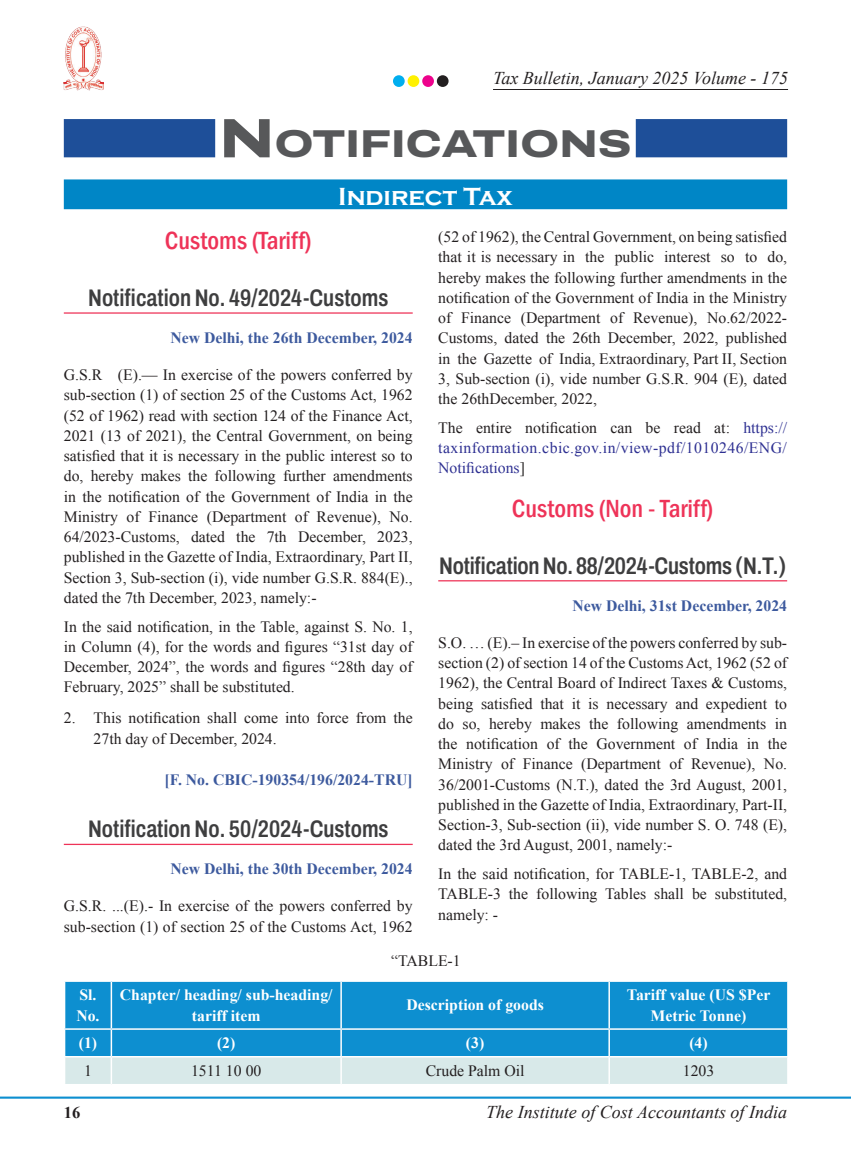
<style>
.page{position:relative;width:851px;height:1157px;background:#fff}
.page>*{position:absolute;margin:0;border:0;box-sizing:border-box;transform-origin:0 0}
.Notification___Press{font:800 38.85px "Archivo Expanded";color:#57585a}
.Heading_Style_2{font:500 condensed 25.5px "Franklin Gothic";color:#ee3358}
.Indirect___Direct{font:700 25.5px "Copperplate Gothic";color:#fff}
.Notification_Head{font:600 24px "Archivo Condensed";color:#3e3e3f}
.t1{font:italic 18px "Times New Roman";color:#231f20}
.t2{font:700 16.5px "Times New Roman";color:#231f20}
.Body{font:15.75px/20.2px "Times New Roman";color:#231f20;text-align:justify}
.Notification_Date{font:700 15.75px "Times New Roman";color:#3d5a9e}
.Table_Body{font:700 15.75px/20.2px "Times New Roman";color:#fff;text-align:center}
.Body-2{font:15.75px/20.2px "Times New Roman";letter-spacing:.025em;color:#2e3092;text-align:justify}
.Tab_Setting_1{font:15.75px/20.2px "Times New Roman";color:#231f20}
.Table_Body-2{font:15.75px "Times New Roman";color:#231f20}
.s1{font-size:55.5px}
.s2{color:#231f20}
</style>
<div class="page">
<hr style="left:0;top:1096px;width:850px;height:2px;background:#0d8fd0">
<img style="left:64px;top:26px;width:39px;height:64px">
<hr style="left:493px;top:89px;width:294px;height:1px;background:#231f20">
<div style="left:393px;top:75px;width:11px;height:12px;background:#00aeef;border-radius:50%"></div>
<div style="left:407px;top:75px;width:12px;height:12px;background:#fff101;border-radius:50%"></div>
<div style="left:422px;top:75px;width:12px;height:12px;background:#ed028c;border-radius:50%"></div>
<div style="left:437px;top:75px;width:11px;height:12px;background:#231f20;border-radius:50%"></div>
<hr style="left:64px;top:312px;width:348px;height:2px;background:#ee3358">
<hr style="left:64px;top:843px;width:348px;height:2px;background:#ee3358">
<hr style="left:438px;top:580px;width:349px;height:1px;background:#ee3358">
<div style="left:64px;top:119px;width:723px;height:38px;background:#1e4f99"></div>
<div style="left:215px;top:115px;width:420px;height:51px;background:#fff"></div>
<div style="left:64px;top:179px;width:723px;height:30px;background:#0086c6"></div>
<div style="left:65px;top:981px;width:722px;height:47px;background:#0d8fd0"></div>
<hr style="left:111px;top:981px;width:1px;height:47px;background:#fff">
<hr style="left:340px;top:981px;width:2px;height:47px;background:#fff">
<hr style="left:608px;top:981px;width:2px;height:47px;background:#fff">
<svg style="left:64px;top:1029px;width:724px;height:55px;background:#7abfde"></svg>
<p class="t1" style="left:493px;top:66px;width:296px">Tax Bulletin, January 2025 Volume - 175</p>
<p class="Notification___Press" style="left:219px;top:114px;width:413px"><span class="s1">N</span>OTIFICATIONS</p>
<p class="Indirect___Direct" style="left:338px;top:182px;width:176px">Indirect Tax</p>
<p class="Heading_Style_2" style="left:165px;top:224px;width:148px">Customs (Tariff)</p>
<p class="Notification_Head" style="left:88px;top:280px;width:301px">Notification No. 49/2024-Customs</p>
<p class="Notification_Date" style="left:170px;top:326px;width:244px">New Delhi, the 26th December, 2024</p>
<p class="Body" style="left:64px;top:364px;width:350px">G.S.R (E).— In exercise of the powers conferred by sub-section (1) of section 25 of the Customs Act, 1962 (52 of 1962) read with section 124 of the Finance Act, 2021 (13 of 2021), the Central Government, on being satisfied that it is necessary in the public interest so to do, hereby makes the following further amendments in the notification of the Government of India in the Ministry of Finance (Department of Revenue), No.<br>64/2023-Customs, dated the 7th December, 2023, published in the Gazette of India, Extraordinary, Part II, Section 3, Sub-section (i), vide number G.S.R. 884(E)., dated the 7th December, 2023, namely:-</p>
<p class="Body" style="left:64px;top:616px;width:350px">In the said notification, in the Table, against S. No. 1, in Column (4), for the words and figures “31st day of December, 2024”, the words and figures “28th day of February, 2025” shall be substituted.</p>
<p class="Tab_Setting_1" style="left:94px;top:707px;width:320px;text-indent:-30px">2. This notification shall come into force from the<br>27th day of December, 2024.</p>
<p class="Notification_Date" style="left:165px;top:768px;width:249px">[F. No. CBIC-190354/196/2024-TRU]</p>
<p class="Notification_Head" style="left:88px;top:811px;width:302px">Notification No. 50/2024-Customs</p>
<p class="Notification_Date" style="left:170px;top:858px;width:244px">New Delhi, the 30th December, 2024</p>
<p class="Body" style="left:64px;top:895px;width:350px">G.S.R. ...(E).- In exercise of the powers conferred by sub-section (1) of section 25 of the Customs Act, 1962</p>
<p class="Body" style="left:438px;top:226px;width:350px">(52 of 1962), the Central Government, on being satisfied that it is necessary in the public interest so to do, hereby makes the following further amendments in the notification of the Government of India in the Ministry of Finance (Department of Revenue), No.62/2022- Customs, dated the 26th December, 2022, published in the Gazette of India, Extraordinary, Part II, Section 3, Sub-section (i), vide number G.S.R. 904 (E), dated the 26thDecember, 2022,</p>
<p class="Body-2" style="left:438px;top:417px;width:350px"><span class="s2">The entire notification can be read at:</span> https:// taxinformation.cbic.gov.in/view-pdf/1010246/ENG/ Notifications<span class="s2">]</span></p>
<p class="Heading_Style_2" style="left:512px;top:491px;width:203px">Customs (Non - Tariff)</p>
<p class="Notification_Head" style="left:439px;top:547px;width:348px">Notification No. 88/2024-Customs (N.T.)</p>
<p class="Notification_Date" style="left:572px;top:594px;width:216px">New Delhi, 31st December, 2024</p>
<p class="Body" style="left:438px;top:632px;width:350px">S.O. … (E).– In exercise of the powers conferred by sub&shy;section (2) of section 14 of the Customs Act, 1962 (52 of 1962), the Central Board of Indirect Taxes &amp; Customs, being satisfied that it is necessary and expedient to do so, hereby makes the following amendments in the notification of the Government of India in the Ministry of Finance (Department of Revenue), No.<br>36/2001-Customs (N.T.), dated the 3rd August, 2001, published in the Gazette of India, Extraordinary, Part-II, Section-3, Sub-section (ii), vide number S. O. 748 (E), dated the 3rd August, 2001, namely:-</p>
<p class="Body" style="left:438px;top:863px;width:350px">In the said notification, for TABLE-1, TABLE-2, and TABLE-3 the following Tables shall be substituted, namely: -</p>
<p class="Body" style="left:391px;top:950px;width:71px">“TABLE-1</p>
<p class="Table_Body" style="left:76px;top:984px;width:25px;text-align:left">Sl.<br>No.</p>
<p class="Table_Body" style="left:120px;top:984px;width:214px">Chapter/ heading/ sub-heading/ tariff item</p>
<p class="Table_Body" style="left:406px;top:994px;width:139px">Description of goods</p>
<p class="Table_Body" style="left:627px;top:984px;width:145px">Tariff value (US $Per<br>Metric Tonne)</p>
<p class="Table_Body" style="left:79px;top:1032px;width:20px">(1)</p>
<p class="Table_Body" style="left:217px;top:1032px;width:20px">(2)</p>
<p class="Table_Body" style="left:466px;top:1032px;width:20px">(3)</p>
<p class="Table_Body" style="left:689px;top:1032px;width:20px">(4)</p>
<p class="Table_Body-2" style="left:84px;top:1060px;width:9px">1</p>
<p class="Table_Body-2" style="left:191px;top:1060px;width:72px">1511 10 00</p>
<p class="Table_Body-2" style="left:425px;top:1060px;width:100px">Crude Palm Oil</p>
<p class="Table_Body-2" style="left:682px;top:1060px;width:33px">1203</p>
<p class="t2" style="left:64px;top:1100px;width:18px">16</p>
<p class="t1" style="left:486px;top:1099px;width:302px">The Institute of Cost Accountants of India</p>
</div>
